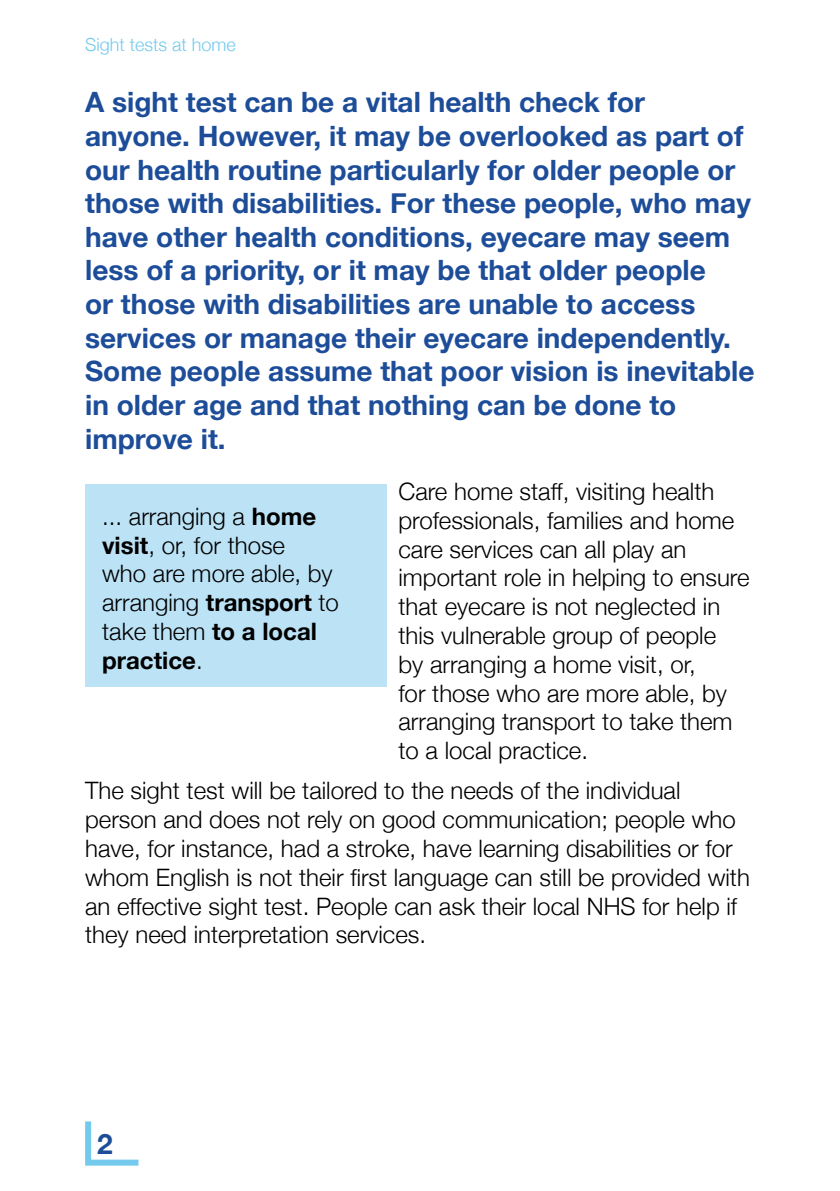
<style>
.page{position:relative;width:840px;height:1191px;background:#fff}
.page>*{position:absolute;margin:0;border:0;box-sizing:border-box;transform-origin:0 0}
.t1{font:700 28px/33.6px "Helvetica Neue";color:#1d4d99}
.t2{font:300 24px/28.8px "Helvetica Neue";color:#000}
.t3{font:300 18px "Helvetica Neue";color:#74caed}
.s1{font-weight:700}
</style>
<div class="page">
<svg style="left:85px;top:1121px;width:54px;height:45px"></svg>
<div style="left:85px;top:484px;width:302px;height:203px;background:#bbe2f5"></div>
<p class="t3" style="left:85px;top:34px;width:152px">Sight tests at home</p>
<p class="t1" style="left:85px;top:85px;width:670px">A sight test can be a vital health check for anyone. However, it may be overlooked as part of our health routine particularly for older people or those with disabilities. For these people, who may have other health conditions, eyecare may seem less of a priority, or it may be that older people<br>or those with disabilities are unable to access services or manage their eyecare independently.<br>Some people assume that poor vision is inevitable in older age and that nothing can be done to improve it.</p>
<p class="t2" style="left:398px;top:476px;width:352px">Care home staff, visiting health professionals, families and home care services can all play an important role in helping to ensure that eyecare is not neglected in this vulnerable group of people<br>by arranging a home visit, or,<br>for those who are more able, by arranging transport to take them to a local practice.</p>
<p class="t2" style="left:85px;top:776px;width:666px">The sight test will be tailored to the needs of the individual person and does not rely on good communication; people who have, for instance, had a stroke, have learning disabilities or for whom English is not their first language can still be provided with an effective sight test. People can ask their local NHS for help if they need interpretation services.</p>
<p class="t2" style="left:102px;top:501px;width:238px">... arranging a <span class="s1">home visit</span>, or, for those<br>who are more able, by arranging <span class="s1">transport</span> to take them <span class="s1">to a local practice</span>.</p>
<p class="t1" style="left:97px;top:1126px;width:17px">2</p>
</div>
